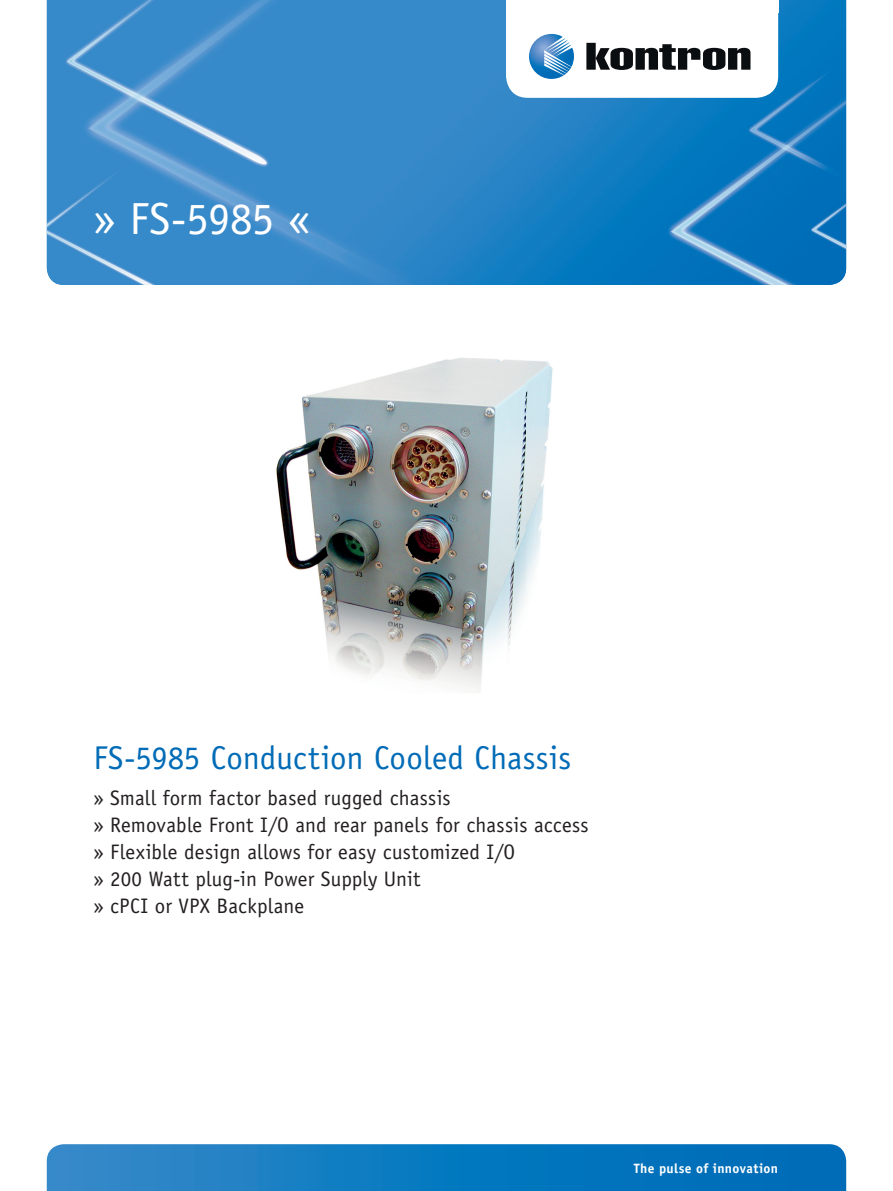
<style>
.page{position:relative;width:893px;height:1191px;background:#fff}
.page>*{position:absolute;margin:0;border:0;box-sizing:border-box;transform-origin:0 0}
.t1{font:45px "Officina Sans";letter-spacing:-.01em;color:#fff}
.t2{font:33px "Officina Sans";letter-spacing:.01em;color:#006bb6}
.t3{font:21px/27px "Officina Sans";letter-spacing:.01em;color:#231f20}
.t4{font:700 13.5px "Officina Sans";letter-spacing:.025em;color:#fff}
</style>
<div class="page">
<img style="left:47px;top:0;width:799px;height:285px">
<svg style="left:47px;top:1144px;width:799px;height:47px;background:#117ac0"></svg>
<svg style="left:506px;top:13px;width:272px;height:85px"></svg>
<div style="left:506px;top:0;width:272px;height:13px;background:#fff"></div>
<img style="left:276px;top:358px;width:277px;height:332px">
<h1 class="t1" style="left:94px;top:201px;width:218px">» FS-5985 «</h1>
<h2 class="t2" style="left:94px;top:745px;width:479px">FS-5985 Conduction Cooled Chassis</h2>
<p class="t3" style="left:94px;top:785px;width:497px">» Small form factor based rugged chassis<br>» Removable Front I/O and rear panels for chassis access » Flexible design allows for easy customized I/O<br>» 200 Watt plug-in Power Supply Unit<br>» cPCI or VPX Backplane</p>
<p class="t4" style="left:634px;top:1163px;width:146px">The pulse of innovation</p>
</div>
